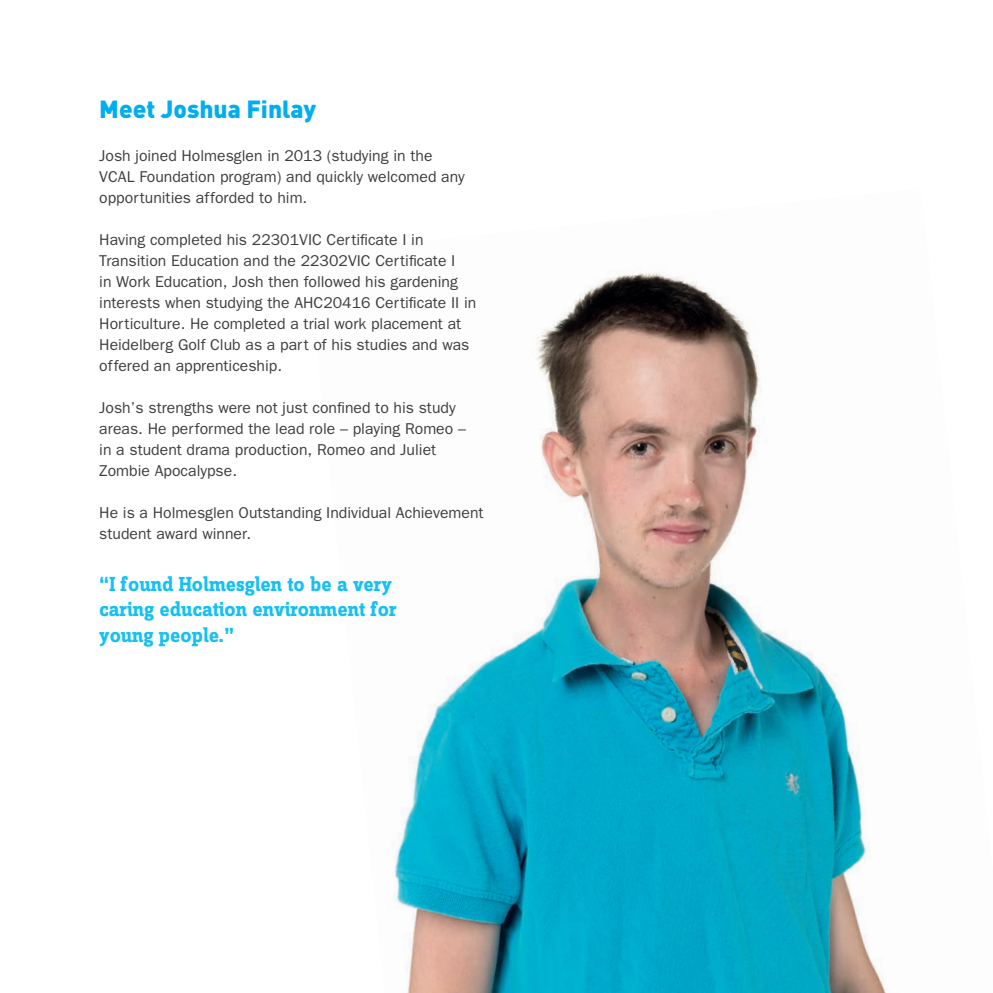
<style>
.page{position:relative;width:993px;height:993px;background:#fff}
.page>*{position:absolute;margin:0;border:0;box-sizing:border-box;transform-origin:0 0}
.t1{font:900 24.5px "DINOT";color:#00aeef}
.t2{font:700 21.18px/25.4px "Zine Slab Dis";color:#15c0f2}
.t3{font:15.75px/21px "Franklin Gothic";color:#3e3e3f}
</style>
<div class="page">
<img style="left:393px;top:272px;width:493px;height:720px">
<p class="t1" style="left:99px;top:93px;width:218px">Meet Joshua Finlay</p>
<p class="t3" style="left:99px;top:145px;width:367px">Josh joined Holmesglen in 2013 (studying in the<br>VCAL Foundation program) and quickly welcomed any opportunities afforded to him.</p>
<p class="t3" style="left:99px;top:229px;width:378px">Having completed his 22301VIC Certificate I in Transition Education and the 22302VIC Certificate I<br>in Work Education, Josh then followed his gardening interests when studying the AHC20416 Certificate II in Horticulture. He completed a trial work placement at Heidelberg Golf Club as a part of his studies and was offered an apprenticeship.</p>
<p class="t3" style="left:99px;top:397px;width:368px">Josh’s strengths were not just confined to his study areas. He performed the lead role – playing Romeo – in a student drama production, Romeo and Juliet Zombie Apocalypse.</p>
<p class="t3" style="left:99px;top:502px;width:385px">He is a Holmesglen Outstanding Individual Achievement student award winner.</p>
<p class="t2" style="left:99px;top:572px;width:299px">“I found Holmesglen to be a very caring education environment for young people.”</p>
</div>
